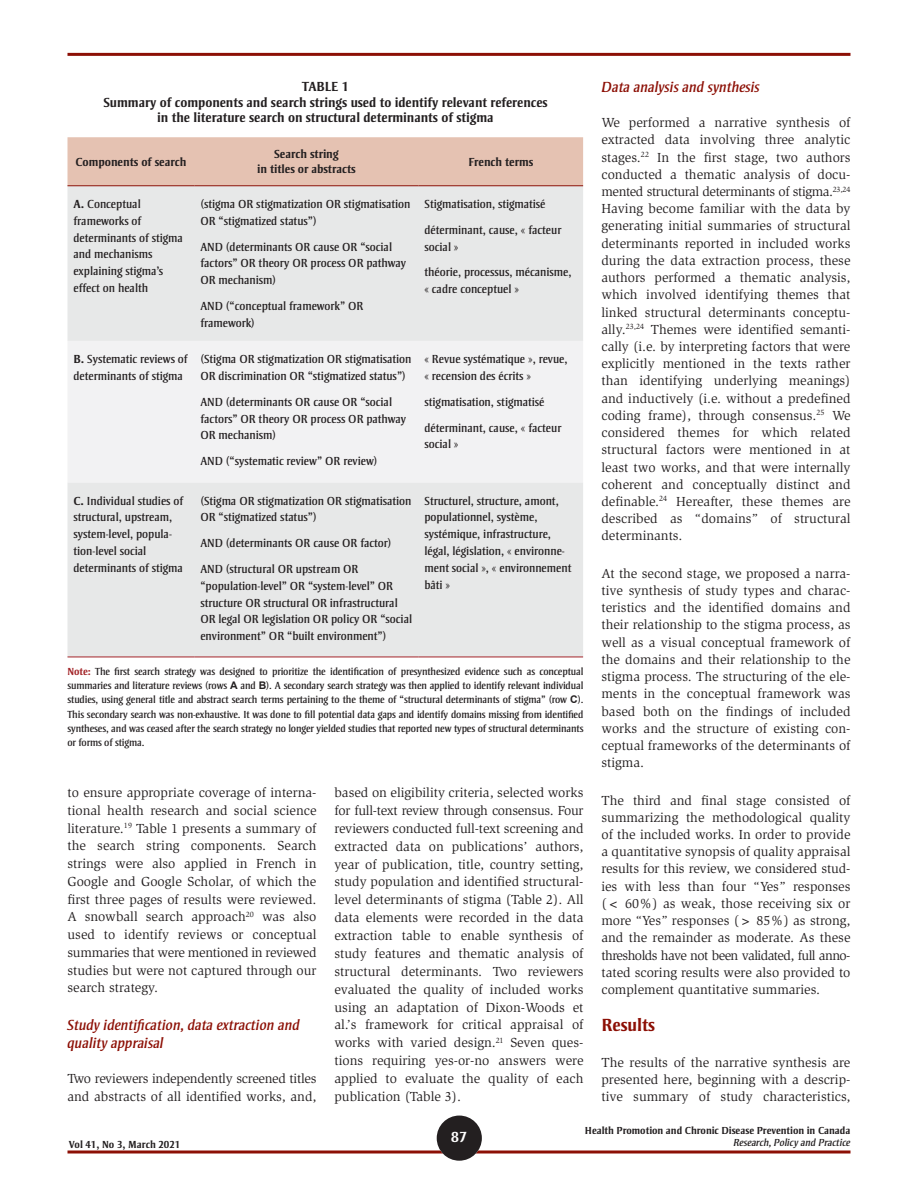
<style>
.page{position:relative;width:918px;height:1188px;background:#fff}
.page>*{position:absolute;margin:0;border:0;box-sizing:border-box;transform-origin:0 0}
.t1{font:700 18px "Strayhorn MT Std";color:#8c0f05}
.BODY{font:italic 15px/17.5px "Strayhorn MT Std";color:#8c0f05}
.t2{font:700 15px "Strayhorn MT Std";color:#fff}
.BODY-2{font:13.5px/17.2px "Slimbach Std";color:#231f20;text-align:justify}
.Tableau_titre{font:700 13.5px/15.8px "Strayhorn MT Std";color:#231f20;text-align:center}
.BODY-3{font:13.5px/17.5px "Slimbach Std";letter-spacing:-.02em;color:#231f20}
.Tableau_Body{font:12px/16.8px "Strayhorn MT Std";color:#231f20}
.Tableau_titre_de_col{font:700 12px/15px "Strayhorn MT Std";color:#231f20;text-align:center}
.Note_tableau{font:10.5px/14.2px "Strayhorn MT Std";letter-spacing:-.01em;color:#231f20;text-align:justify}
.t3{font:700 10.5px "Strayhorn MT Std";color:#231f20}
.t4{font:italic 10.5px "Strayhorn MT Std";color:#231f20}
.s1{font-weight:700}
.s2{font-weight:700;color:#a32529}
.s3{font-family:"Arial";font-weight:700}
</style>
<div class="page">
<svg style="left:68px;top:1150px;width:782px;height:4px;background:#a84a43"></svg>
<hr style="left:68px;top:53px;width:782px;height:3px;background:#8c0f05">
<div style="left:437px;top:1116px;width:45px;height:45px;background:#231f20;border-radius:50%"></div>
<div style="left:68px;top:137px;width:515px;height:48px;background:#e5c2b2"></div>
<div style="left:68px;top:186px;width:515px;height:471px;background:#e7e8e8"></div>
<div style="left:68px;top:341px;width:515px;height:141px;background:#f2f2f3"></div>
<hr style="left:68px;top:185px;width:126px;height:1px;background:#8c0f05">
<hr style="left:194px;top:185px;width:224px;height:1px;background:#8c0f05">
<hr style="left:418px;top:185px;width:165px;height:1px;background:#8c0f05">
<hr style="left:68px;top:657px;width:126px;height:1px;background:#a32529">
<hr style="left:194px;top:657px;width:224px;height:1px;background:#a32529">
<hr style="left:418px;top:657px;width:165px;height:1px;background:#a32529">
<p class="Tableau_titre" style="left:103px;top:78px;width:446px">TABLE 1<br>Summary of components and search strings used to identify relevant references in the literature search on structural determinants of stigma</p>
<p class="Tableau_titre_de_col" style="left:76px;top:154px;width:112px">Components of search</p>
<p class="Tableau_titre_de_col" style="left:257px;top:147px;width:100px">Search string<br>in titles or abstracts</p>
<p class="Tableau_titre_de_col" style="left:468px;top:154px;width:66px">French terms</p>
<p class="Tableau_Body" style="left:74px;top:196px;width:111px"><span class="s1">A.</span> Conceptual frameworks of determinants of stigma and mechanisms explaining stigma’s effect on health</p>
<p class="Tableau_Body" style="left:200px;top:196px;width:211px">(stigma OR stigmatization OR stigmatisation<br>OR “stigmatized status”)</p>
<p class="Tableau_Body" style="left:425px;top:196px;width:123px">Stigmatisation, stigmatisé</p>
<p class="Tableau_Body" style="left:425px;top:222px;width:138px">déterminant, cause, « facteur social »</p>
<p class="Tableau_Body" style="left:425px;top:264px;width:149px">théorie, processus, mécanisme, « cadre conceptuel »</p>
<p class="Tableau_Body" style="left:200px;top:238px;width:207px">AND (determinants OR cause OR “social factors” OR theory OR process OR pathway<br>OR mechanism)</p>
<p class="Tableau_Body" style="left:200px;top:298px;width:164px">AND (“conceptual framework” OR framework)</p>
<p class="Tableau_Body" style="left:74px;top:351px;width:116px"><span class="s1">B.</span> Systematic reviews of determinants of stigma</p>
<p class="Tableau_Body" style="left:200px;top:351px;width:213px">(Stigma OR stigmatization OR stigmatisation<br>OR discrimination OR “stigmatized status”)</p>
<p class="Tableau_Body" style="left:200px;top:393px;width:207px">AND (determinants OR cause OR “social factors” OR theory OR process OR pathway<br>OR mechanism)</p>
<p class="Tableau_Body" style="left:200px;top:453px;width:179px">AND (“systematic review” OR review)</p>
<p class="Tableau_Body" style="left:74px;top:492px;width:111px"><span class="s1">C.</span> Individual studies of structural, upstream, system-level, popula&shy;tion-level social determinants of stigma</p>
<p class="Tableau_Body" style="left:200px;top:492px;width:213px">(Stigma OR stigmatization OR stigmatisation<br>OR “stigmatized status”)</p>
<p class="Tableau_Body" style="left:200px;top:535px;width:193px">AND (determinants OR cause OR factor)</p>
<p class="Tableau_Body" style="left:200px;top:561px;width:213px">AND (structural OR upstream OR “population-level” OR “system-level” OR structure OR structural OR infrastructural OR legal OR legislation OR policy OR “social environment” OR “built environment”)</p>
<p class="Tableau_Body" style="left:425px;top:351px;width:145px">« Revue systématique », revue, « recension des écrits »</p>
<p class="Tableau_Body" style="left:425px;top:393px;width:121px">stigmatisation, stigmatisé</p>
<p class="Tableau_Body" style="left:425px;top:419px;width:138px">déterminant, cause, « facteur social »</p>
<p class="Tableau_Body" style="left:425px;top:492px;width:148px">Structurel, structure, amont, populationnel, système, systémique, infrastructure, légal, législation, « environne&shy;ment social », « environnement bâti »</p>
<p class="Note_tableau" style="left:68px;top:664px;width:518px"><span class="s2">Note:</span> The first search strategy was designed to prioritize the identification of presynthesized evidence such as conceptual summaries and literature reviews (rows <span class="s3">A</span> and <span class="s3">B</span>). A secondary search strategy was then applied to identify relevant individual studies, using general title and abstract search terms pertaining to the theme of “structural determinants of stigma” (row <span class="s3">C</span>).<br>This secondary search was non-exhaustive. It was done to fill potential data gaps and identify domains missing from identified syntheses, and was ceased after the search strategy no longer yielded studies that reported new types of structural determinants or forms of stigma.</p>
<p class="BODY-2" style="left:68px;top:784px;width:251px;line-height:17.7px">to ensure appropriate coverage of interna&shy;tional health research and social science literature.<sup>19</sup> Table 1 presents a summary of the search string components. Search strings were also applied in French in Google and Google Scholar, of which the first three pages of results were reviewed.<br>A snowball search approach<sup>20</sup> was also used to identify reviews or conceptual summaries that were mentioned in reviewed studies but were not captured through our search strategy.</p>
<p class="BODY" style="left:68px;top:1016px;width:234px">Study identification, data extraction and quality appraisal</p>
<p class="BODY-3" style="left:68px;top:1070px;width:251px">Two reviewers independently screened titles and abstracts of all identified works, and,</p>
<p class="BODY-2" style="left:334px;top:784px;width:251px;line-height:17.9px">based on eligibility criteria, selected works for full-text review through consensus. Four reviewers conducted full-text screening and extracted data on publications’ authors, year of publication, title, country setting, study population and identified structural&shy;level determinants of stigma (Table 2). All data elements were recorded in the data extraction table to enable synthesis of study features and thematic analysis of structural determinants. Two reviewers evaluated the quality of included works using an adaptation of Dixon-Woods et al.’s framework for critical appraisal of works with varied design.<sup>21</sup> Seven ques&shy;tions requiring yes-or-no answers were applied to evaluate the quality of each publication (Table 3).</p>
<p class="BODY" style="left:602px;top:78px;width:160px">Data analysis and synthesis</p>
<p class="BODY-2" style="left:602px;top:114px;width:251px">We performed a narrative synthesis of extracted data involving three analytic stages.<sup>22</sup> In the first stage, two authors conducted a thematic analysis of docu&shy;mented structural determinants of stigma.<sup>23,24<br></sup>Having become familiar with the data by generating initial summaries of structural determinants reported in included works during the data extraction process, these authors performed a thematic analysis, which involved identifying themes that linked structural determinants conceptu&shy;ally.<sup>23,24</sup> Themes were identified semanti&shy;cally (i.e. by interpreting factors that were explicitly mentioned in the texts rather than identifying underlying meanings) and inductively (i.e. without a predefined coding frame), through consensus.<sup>25</sup> We considered themes for which related structural factors were mentioned in at least two works, and that were internally coherent and conceptually distinct and definable.<sup>24</sup> Hereafter, these themes are described as “domains” of structural determinants.</p>
<p class="BODY-2" style="left:602px;top:565px;width:251px">At the second stage, we proposed a narra&shy;tive synthesis of study types and charac&shy;teristics and the identified domains and their relationship to the stigma process, as well as a visual conceptual framework of the domains and their relationship to the stigma process. The structuring of the ele&shy;ments in the conceptual framework was based both on the findings of included works and the structure of existing con&shy;ceptual frameworks of the determinants of stigma.</p>
<p class="BODY-2" style="left:602px;top:792px;width:251px">The third and final stage consisted of summarizing the methodological quality of the included works. In order to provide a quantitative synopsis of quality appraisal results for this review, we considered stud&shy;ies with less than four “Yes” responses (&lt; 60%) as weak, those receiving six or more “Yes” responses (&gt; 85%) as strong, and the remainder as moderate. As these thresholds have not been validated, full anno&shy;tated scoring results were also provided to complement quantitative summaries.</p>
<h2 class="t1" style="left:602px;top:1015px;width:55px">Results</h2>
<p class="BODY-2" style="left:602px;top:1054px;width:251px">The results of the narrative synthesis are presented here, beginning with a descrip&shy;tive summary of study characteristics,</p>
<p class="t3" style="left:585px;top:1125px;width:267px">Health Promotion and Chronic Disease Prevention in Canada</p>
<p class="t2" style="left:451px;top:1128px;width:17px">87</p>
<p class="t3" style="left:69px;top:1138px;width:113px">Vol 41, No 3, March 2021</p>
<p class="t4" style="left:733px;top:1137px;width:119px">Research, Policy and Practice</p>
</div>
